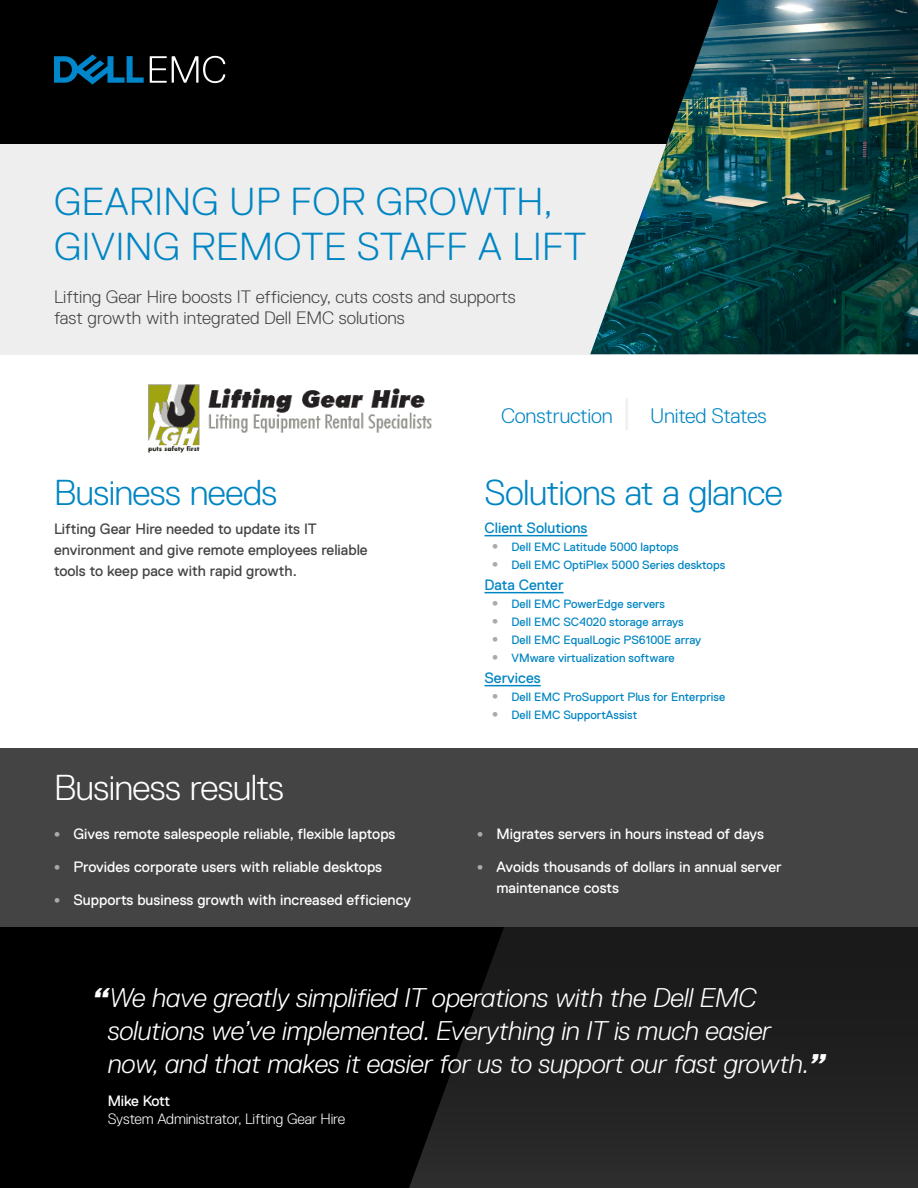
<style>
.page{position:relative;width:918px;height:1188px;background:#fff}
.page>*{position:absolute;margin:0;border:0;box-sizing:border-box;transform-origin:0 0}
.HEADLINE{font:300 39px/45px "Dell Replica";letter-spacing:.01em;color:#0085c3}
.body{font:300 36px "Dell Replica";letter-spacing:-.02em;color:#0085c3}
.body-2{font:300 36px "Dell Replica";letter-spacing:-.02em;color:#fff}
.Big_Quote{font:italic 300 27px/33px "Dell Replica";letter-spacing:-.01em;color:#fff}
.General_subhead{font:300 21px "Dell Replica";letter-spacing:-.01em;color:#0085c3}
.Intro_paragraph{font:300 18px/21px "Dell Replica";color:#444}
.Quote_info{font:15px/21px "Dell Replica";color:#fff}
.body-3{font:15px/21px "Dell Replica";color:#444}
.Quote_info-2{font:300 15px "Dell Replica";letter-spacing:-.01em;color:#fff}
.bullet{font:15px "Dell Replica";color:#0085c3}
.Quote_info-3{font:15px "Dell Replica";letter-spacing:-.02em;color:#fff}
.t1{font:12px "Dell Replica";color:#0085c3}
.s1{font-size:36px;color:#eee}
.s2{font-family:"Myriad Pro";font-weight:700;font-size:18px;color:#aaa}
.s3{font-weight:800}
</style>
<div class="page">
<div style="left:0;top:113px;width:918px;height:241px;background:#eee"></div>
<div style="left:0;top:927px;width:918px;height:261px;background:#000"></div>
<div style="left:0;top:748px;width:918px;height:179px;background:#444"></div>
<div style="left:0;top:0;width:918px;height:143px;background:#000"></div>
<img style="left:590px;top:0;width:328px;height:354px">
<svg style="left:409px;top:927px;width:509px;height:261px;background:#1d1d1d"></svg>
<svg style="left:150px;top:56px;width:75px;height:27px"></svg>
<svg style="left:54px;top:54px;width:90px;height:31px"></svg>
<hr style="left:484px;top:535px;width:104px;height:1px;background:#0085c3">
<hr style="left:484px;top:592px;width:80px;height:1px;background:#0085c3">
<hr style="left:484px;top:685px;width:57px;height:1px;background:#0085c3">
<img style="left:148px;top:384px;width:284px;height:69px">
<p class="HEADLINE" style="left:54px;top:180px;width:534px">GEARING UP FOR GROWTH,<br>GIVING REMOTE STAFF A LIFT</p>
<p class="Intro_paragraph" style="left:54px;top:286px;width:463px">Lifting Gear Hire boosts IT efficiency, cuts costs and supports fast growth with integrated Dell EMC solutions</p>
<p class="General_subhead" style="left:501px;top:404px;width:267px">Construction <span class="s1">|</span> United States</p>
<p class="body" style="left:54px;top:473px;width:225px">Business needs</p>
<p class="body" style="left:484px;top:473px;width:300px">Solutions at a glance</p>
<p class="body-3" style="left:54px;top:519px;width:315px">Lifting Gear Hire needed to update its IT environment and give remote employees reliable tools to keep pace with rapid growth.</p>
<p class="body-2" style="left:54px;top:768px;width:231px">Business results</p>
<p class="Quote_info" style="left:54px;top:823px;width:343px"><span class="s2">•</span> Gives remote salespeople reliable, flexible laptops</p>
<p class="Quote_info" style="left:54px;top:856px;width:330px"><span class="s2">•</span> Provides corporate users with reliable desktops</p>
<p class="Quote_info" style="left:54px;top:889px;width:358px"><span class="s2">•</span> Supports business growth with increased efficiency</p>
<p class="bullet" style="left:484px;top:519px;width:105px">Client Solutions</p>
<p class="t1" style="left:492px;top:540px;width:188px"><span class="s2">•</span> Dell EMC Latitude 5000 laptops</p>
<p class="t1" style="left:492px;top:558px;width:235px"><span class="s2">•</span> Dell EMC OptiPlex 5000 Series desktops</p>
<p class="bullet" style="left:484px;top:576px;width:81px">Data Center</p>
<p class="t1" style="left:492px;top:597px;width:175px"><span class="s2">•</span> Dell EMC PowerEdge servers</p>
<p class="t1" style="left:492px;top:615px;width:193px"><span class="s2">•</span> Dell EMC SC4020 storage arrays</p>
<p class="t1" style="left:492px;top:633px;width:211px"><span class="s2">•</span> Dell EMC EqualLogic PS6100E array</p>
<p class="t1" style="left:492px;top:651px;width:184px"><span class="s2">•</span> VMware virtualization software</p>
<p class="bullet" style="left:484px;top:669px;width:58px">Services</p>
<p class="t1" style="left:492px;top:690px;width:235px"><span class="s2">•</span> Dell EMC ProSupport Plus for Enterprise</p>
<p class="t1" style="left:492px;top:708px;width:147px"><span class="s2">•</span> Dell EMC SupportAssist</p>
<p class="Quote_info" style="left:477px;top:823px;width:289px"><span class="s2">•</span> Migrates servers in hours instead of days</p>
<p class="Quote_info" style="left:496px;top:856px;width:287px;text-indent:-20px"><span class="s2">•</span> Avoids thousands of dollars in annual server maintenance costs</p>
<p class="Big_Quote" style="left:108px;top:982px;width:719px;text-indent:-15px"><span class="s3">“</span>We have greatly simplified IT operations with the Dell EMC solutions we’ve implemented. Everything in IT is much easier now, and that makes it easier for us to support our fast growth.<span class="s3">”</span></p>
<p class="Quote_info-3" style="left:108px;top:1093px;width:64px">Mike Kott</p>
<p class="Quote_info-2" style="left:108px;top:1111px;width:239px">System Administrator, Lifting Gear Hire</p>
</div>
